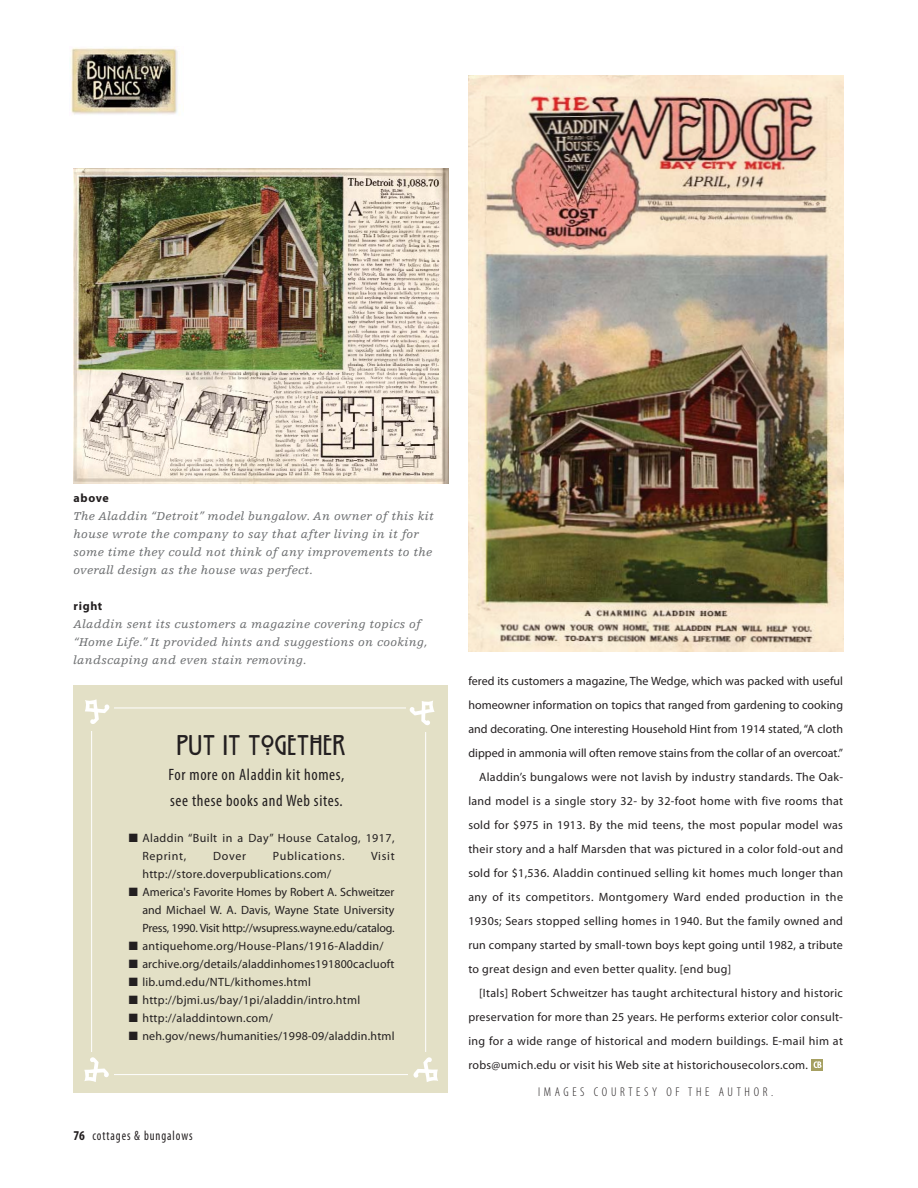
<style>
.page{position:relative;width:918px;height:1188px;background:#fff}
.page>*{position:absolute;margin:0;border:0;box-sizing:border-box;transform-origin:0 0}
.t1{font:30px "Willow";color:#231f20}
.t2{font:condensed 16.5px/25.5px "Myriad Pro";letter-spacing:.04em;color:#231f20}
.t3{font:condensed 13.5px "Myriad Pro";letter-spacing:.075em;color:#231f20;scale:.9 1}
.t4{font:300 condensed 12.75px "Myriad Pro";letter-spacing:.29em;color:#231f20}
.t5{font:12px/18px "Myriad Pro";letter-spacing:.025em;color:#231f20}
.t6{font:italic 12px/18px "Egyptienne F";letter-spacing:.03em;color:#6c6e70}
.t7{font:12px "Myriad Pro";letter-spacing:.005em;color:#231f20}
.t8{font:12px "Myriad Pro";color:#231f20}
.t9{font:12px "Myriad Pro";letter-spacing:.055em;color:#231f20}
.t10{font:700 12px "Myriad Pro";letter-spacing:.055em;color:#231f20}
.s1{font-weight:700}
</style>
<div class="page">
<img style="left:71px;top:47px;width:113px;height:68px">
<div style="left:74px;top:685px;width:374px;height:408px;background:#e3e0c6"></div>
<div style="left:91px;top:708px;width:335px;height:367px;border:1px solid #fff"></div>
<div style="left:74px;top:699px;width:40px;height:32px;background:#e3e0c6"></div>
<div style="left:74px;top:1053px;width:40px;height:31px;background:#e3e0c6"></div>
<div style="left:409px;top:1053px;width:39px;height:31px;background:#e3e0c6"></div>
<div style="left:407px;top:700px;width:40px;height:32px;background:#e3e0c6"></div>
<svg style="left:85px;top:699px;width:25px;height:25px"></svg>
<svg style="left:409px;top:700px;width:26px;height:26px"></svg>
<svg style="left:413px;top:1057px;width:25px;height:25px"></svg>
<svg style="left:84px;top:1057px;width:25px;height:25px"></svg>
<img style="left:468px;top:76px;width:375px;height:576px">
<img style="left:74px;top:168px;width:374px;height:315px">
<svg style="left:812px;top:1059px;width:11px;height:11px"></svg>
<svg style="left:814px;top:1061px;width:8px;height:7px"></svg>
<p class="t10" style="left:73px;top:493px;width:37px">above</p>
<p class="t6" style="left:73px;top:508px;width:362px">The Aladdin “Detroit” model bungalow. An owner of this kit house wrote the company to say that after living in it for some time they could not think of any improvements to the overall design as the house was perfect.</p>
<p class="t10" style="left:73px;top:601px;width:30px">right</p>
<p class="t6" style="left:73px;top:616px;width:355px">Aladdin sent its customers a magazine covering topics of “Home Life.” It provided hints and suggestions on cooking, landscaping and even stain removing.</p>
<h1 class="t1" style="left:177px;top:732px;width:172px">PUT IT TOGETHER</h1>
<h2 class="t2" style="left:169px;top:764px;width:177px">For more on Aladdin kit homes, see these books and Web sites.</h2>
<p class="t5" style="left:142px;top:830px;width:254px;text-indent:-13px">■ Aladdin “Built in a Day” House Catalog, 1917,<br>Reprint,</p>
<p class="t5" style="left:213px;top:848px;width:34px">Dover</p>
<p class="t9" style="left:273px;top:851px;width:73px">Publications.</p>
<p class="t5" style="left:371px;top:848px;width:25px">Visit</p>
<p class="t5" style="left:142px;top:866px;width:190px">http://store.doverpublications.com/</p>
<p class="t5" style="left:142px;top:884px;width:254px;text-align:justify;text-indent:-13px">■ America's Favorite Homes by Robert A. Schweitzer and Michael W. A. Davis, Wayne State University Press, 1990. Visit http://wsupress.wayne.edu/catalog.</p>
<p class="t5" style="left:129px;top:938px;width:256px">■ antiquehome.org/House-Plans/1916-Aladdin/</p>
<p class="t5" style="left:129px;top:956px;width:267px">■ archive.org/details/aladdinhomes191800cacluoft</p>
<p class="t5" style="left:129px;top:974px;width:183px">■ lib.umd.edu/NTL/kithomes.html</p>
<p class="t5" style="left:129px;top:992px;width:233px">■ http://bjmi.us/bay/1pi/aladdin/intro.html</p>
<p class="t5" style="left:129px;top:1010px;width:145px">■ http://aladdintown.com/</p>
<p class="t5" style="left:129px;top:1028px;width:267px">■ neh.gov/news/humanities/1998-09/aladdin.html</p>
<p class="t3" style="left:73px;top:1131px;width:134px"><span class="s1">76</span> cottages &amp; bungalows</p>
<p class="t7" style="left:468px;top:676px;width:376px">fered its customers a magazine, The Wedge, which was packed with useful</p>
<p class="t7" style="left:468px;top:700px;width:376px">homeowner information on topics that ranged from gardening to cooking</p>
<p class="t7" style="left:468px;top:724px;width:376px">and decorating. One interesting Household Hint from 1914 stated, “A cloth</p>
<p class="t8" style="left:468px;top:748px;width:376px">dipped in ammonia will often remove stains from the collar of an overcoat.”</p>
<p class="t5" style="left:479px;top:769px;width:365px">Aladdin’s bungalows were not lavish by industry standards. The Oak-</p>
<p class="t5" style="left:468px;top:793px;width:376px">land model is a single story 32- by 32-foot home with five rooms that</p>
<p class="t5" style="left:468px;top:817px;width:376px">sold for $975 in 1913. By the mid teens, the most popular model was</p>
<p class="t5" style="left:468px;top:841px;width:376px">their story and a half Marsden that was pictured in a color fold-out and</p>
<p class="t5" style="left:468px;top:865px;width:376px">sold for $1,536. Aladdin continued selling kit homes much longer than</p>
<p class="t5" style="left:468px;top:889px;width:376px">any of its competitors. Montgomery Ward ended production in the</p>
<p class="t5" style="left:468px;top:913px;width:376px">1930s; Sears stopped selling homes in 1940. But the family owned and</p>
<p class="t5" style="left:468px;top:937px;width:376px">run company started by small-town boys kept going until 1982, a tribute</p>
<p class="t5" style="left:468px;top:961px;width:264px">to great design and even better quality. [end bug]</p>
<p class="t5" style="left:479px;top:985px;width:365px">[Itals] Robert Schweitzer has taught architectural history and historic</p>
<p class="t5" style="left:468px;top:1009px;width:376px">preservation for more than 25 years. He performs exterior color consult-</p>
<p class="t5" style="left:468px;top:1033px;width:376px">ing for a wide range of historical and modern buildings. E-mail him at</p>
<p class="t5" style="left:468px;top:1057px;width:341px">robs@umich.edu or visit his Web site at historichousecolors.com.</p>
<p class="t4" style="left:538px;top:1087px;width:237px">IMAGES COURTESY OF THE AUTHOR.</p>
</div>
